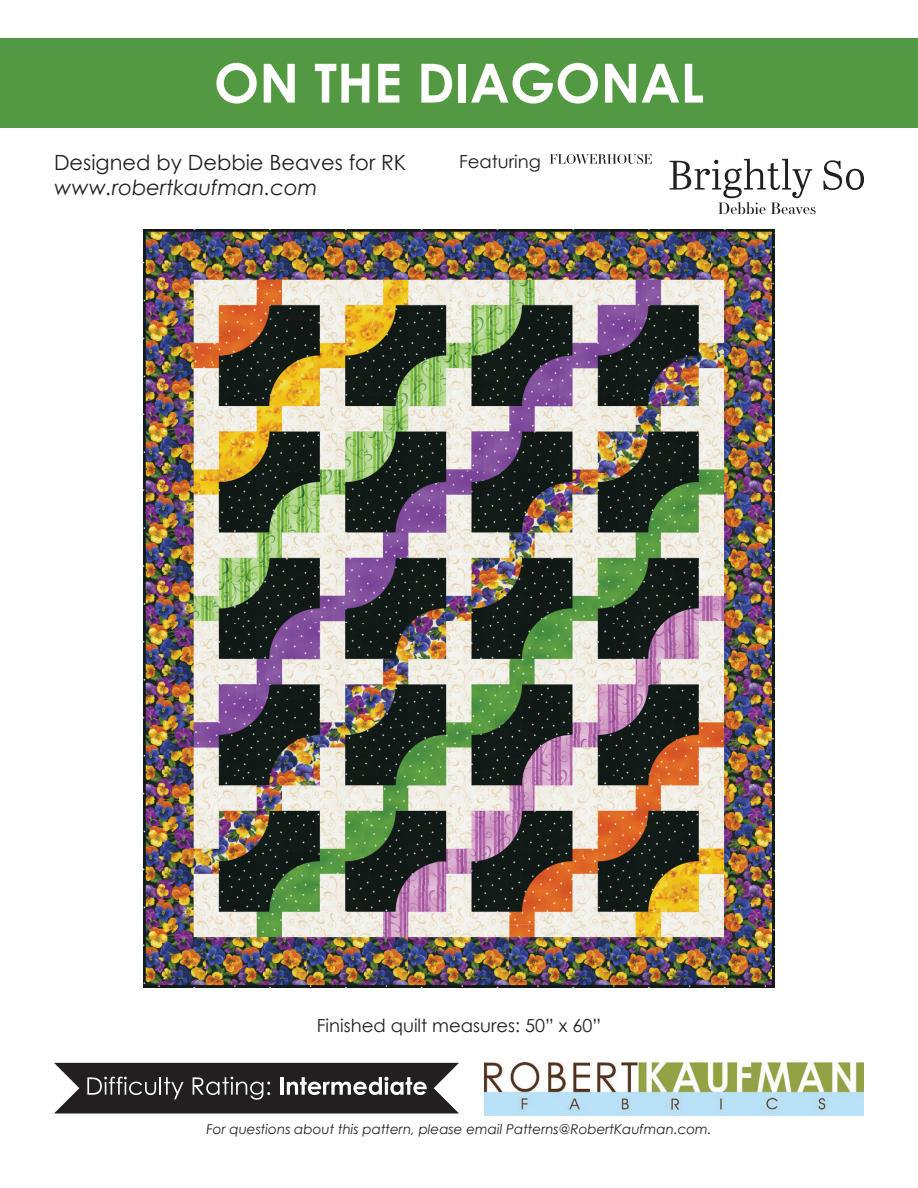
<style>
.page{position:relative;width:918px;height:1188px;background:#fff}
.page>*{position:absolute;margin:0;border:0;box-sizing:border-box;transform-origin:0 0}
.t1{font:700 67.5px "Century Gothic";color:#fff}
.t2{font:700 54px "Century Gothic";color:#fff}
.t3{font:21px "Century Gothic";color:#231f20}
.t4{font:italic 21px "Century Gothic";color:#231f20}
.t5{font:18px "Century Gothic";color:#231f20}
.t6{font:italic 13.5px "Century Gothic";color:#231f20}
</style>
<div class="page">
<svg style="left:54px;top:1063px;width:405px;height:50px;background:#444141"></svg>
<div style="left:0;top:38px;width:918px;height:90px;background:#539942"></div>
<img style="left:484px;top:1063px;width:379px;height:52px">
<svg style="left:550px;top:154px;width:102px;height:10px"></svg>
<svg style="left:670px;top:159px;width:146px;height:55px"></svg>
<svg style="left:823px;top:160px;width:41px;height:30px"></svg>
<img style="left:143px;top:229px;width:632px;height:758px">
<h1 class="t1" style="left:290px;top:27px;width:334px">Just Kisses</h1>
<h2 class="t2" style="left:214px;top:42px;width:492px">ON THE DIAGONAL</h2>
<h3 class="t3" style="left:54px;top:148px;width:354px">Designed by Debbie Beaves for RK</h3>
<h3 class="t4" style="left:54px;top:173px;width:265px">www.robertkaufman.com</h3>
<h3 class="t5" style="left:459px;top:148px;width:83px">Featuring</h3>
<h3 class="t5" style="left:317px;top:1013px;width:286px">Finished quilt measures: 50” x 60”</h3>
<p class="t6" style="left:206px;top:1120px;width:507px">For questions about this pattern, please email Patterns@RobertKaufman.com.</p>
</div>
